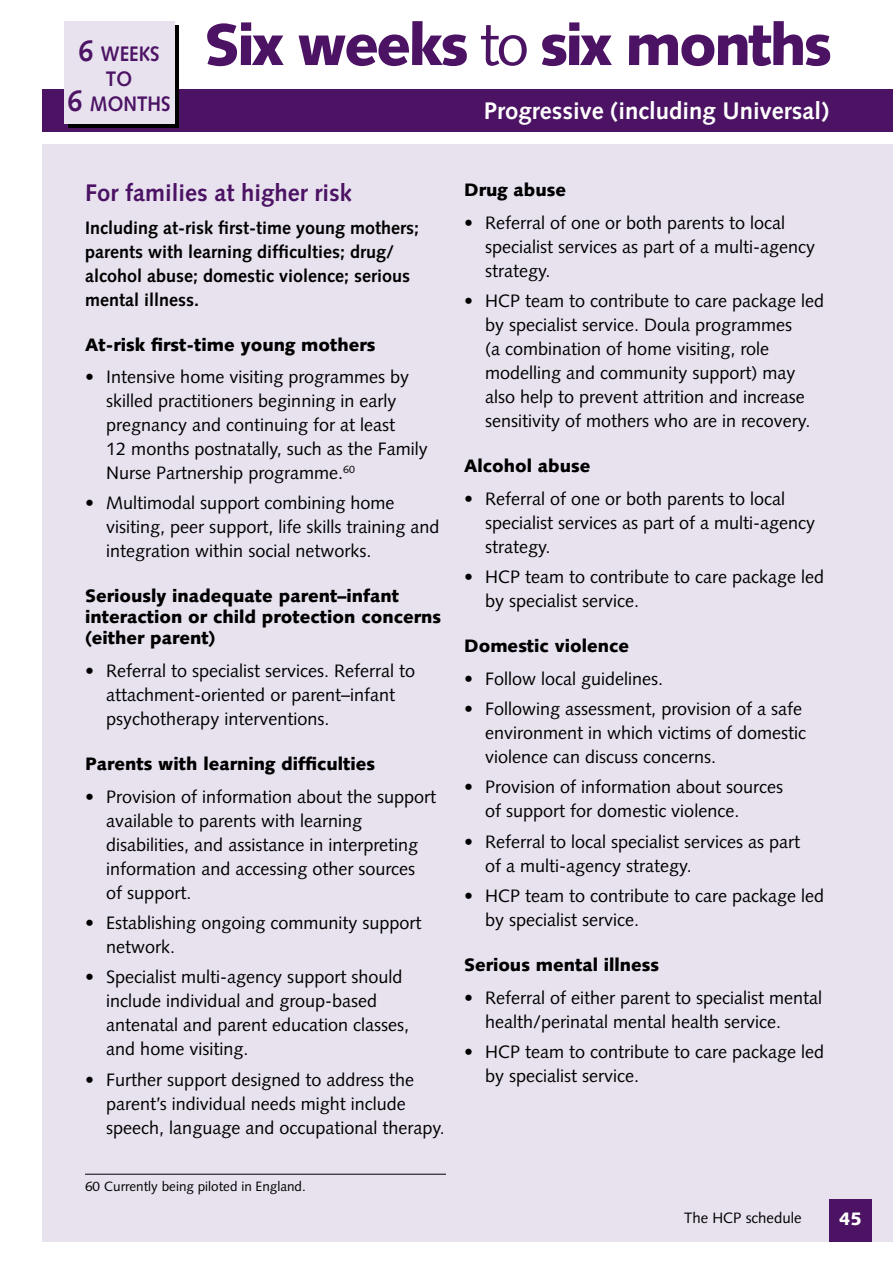
<style>
.page{position:relative;width:893px;height:1263px;background:#fff}
.page>*{position:absolute;margin:0;border:0;box-sizing:border-box;transform-origin:0 0}
.t1{font:900 58.5px "Syntax";letter-spacing:-.045em;color:#4c1364}
.t2{font:700 24px "Syntax";color:#fff}
.t3{font:700 24px "Syntax";color:#4c1364}
.t4{font:700 21px/25.2px "Syntax";color:#4c1364;text-align:center;scale:.9 1}
.t5{font:18px/24px "Syntax";color:#000}
.t6{font:900 18px/21px "Syntax";color:#000}
.t7{font:700 18px/24px "Syntax";color:#000}
.t8{font:900 18px "Syntax";color:#fff}
.t9{font:15px "Syntax";color:#000}
.t10{font:13.5px "Syntax";color:#000}
.s1{font-size:30px}
.s2{font-weight:400}
</style>
<div class="page">
<div style="left:43px;top:145px;width:849px;height:1097px;background:#e8e2ef"></div>
<hr style="left:85px;top:1174px;width:361px;height:1px;background:#000">
<div style="left:43px;top:89px;width:849px;height:43px;background:#4c1364"></div>
<svg style="left:68px;top:26px;width:111px;height:102px"></svg>
<div style="left:64px;top:21px;width:110px;height:102px;background:#e8e2ef"></div>
<div style="left:829px;top:1199px;width:43px;height:43px;background:#4c1364"></div>
<p class="t4" style="left:67px;top:41px;width:116px"><span class="s1">6</span> WEEKS<br>TO<br><span class="s1">6</span> MONTHS</p>
<h1 class="t1" style="left:204px;top:10px;width:629px">Six weeks <span class="s2">to</span> six months</h1>
<h2 class="t2" style="left:484px;top:97px;width:347px">Progressive (including Universal)</h2>
<h2 class="t3" style="left:85px;top:179px;width:268px">For families at higher risk</h2>
<p class="t7" style="left:85px;top:215px;width:335px">Including at-risk first-time young mothers; parents with learning difficulties; drug/ alcohol abuse; domestic violence; serious mental illness.</p>
<p class="t6" style="left:85px;top:334px;width:292px">At-risk first-time young mothers</p>
<p class="t5" style="left:106px;top:365px;width:323px;text-indent:-21px">• Intensive home visiting programmes by skilled practitioners beginning in early pregnancy and continuing for at least<br>12 months postnatally, such as the Family Nurse Partnership programme.<sup>60</sup></p>
<p class="t5" style="left:106px;top:491px;width:335px;text-indent:-21px">• Multimodal support combining home visiting, peer support, life skills training and integration within social networks.</p>
<p class="t6" style="left:85px;top:586px;width:357px">Seriously inadequate parent–infant interaction or child protection concerns (either parent)</p>
<p class="t5" style="left:106px;top:659px;width:310px;text-indent:-21px">• Referral to specialist services. Referral to attachment-oriented or parent–infant psychotherapy interventions.</p>
<p class="t6" style="left:85px;top:753px;width:292px">Parents with learning difficulties</p>
<p class="t5" style="left:106px;top:784px;width:331px;text-indent:-21px">• Provision of information about the support available to parents with learning disabilities, and assistance in interpreting information and accessing other sources<br>of support.</p>
<p class="t5" style="left:106px;top:911px;width:317px;text-indent:-21px">• Establishing ongoing community support network.</p>
<p class="t5" style="left:106px;top:965px;width:304px;text-indent:-21px">• Specialist multi-agency support should include individual and group-based antenatal and parent education classes, and home visiting.</p>
<p class="t5" style="left:106px;top:1067px;width:340px;text-indent:-21px">• Further support designed to address the parent’s individual needs might include speech, language and occupational therapy.</p>
<p class="t10" style="left:85px;top:1178px;width:222px">60 Currently being piloted in England.</p>
<p class="t6" style="left:464px;top:180px;width:104px">Drug abuse</p>
<p class="t5" style="left:485px;top:211px;width:332px;text-indent:-21px">• Referral of one or both parents to local specialist services as part of a multi-agency strategy.</p>
<p class="t5" style="left:485px;top:289px;width:340px;text-indent:-21px">• HCP team to contribute to care package led by specialist service. Doula programmes<br>(a combination of home visiting, role modelling and community support) may also help to prevent attrition and increase sensitivity of mothers who are in recovery.</p>
<p class="t6" style="left:464px;top:455px;width:128px">Alcohol abuse</p>
<p class="t5" style="left:485px;top:486px;width:332px;text-indent:-21px">• Referral of one or both parents to local specialist services as part of a multi-agency strategy.</p>
<p class="t5" style="left:485px;top:565px;width:340px;text-indent:-21px">• HCP team to contribute to care package led by specialist service.</p>
<p class="t6" style="left:464px;top:635px;width:167px">Domestic violence</p>
<p class="t5" style="left:464px;top:666px;width:201px">• Follow local guidelines.</p>
<p class="t5" style="left:485px;top:697px;width:322px;text-indent:-21px">• Following assessment, provision of a safe environment in which victims of domestic violence can discuss concerns.</p>
<p class="t5" style="left:485px;top:775px;width:299px;text-indent:-21px">• Provision of information about sources of support for domestic violence.</p>
<p class="t5" style="left:485px;top:829px;width:316px;text-indent:-21px">• Referral to local specialist services as part of a multi-agency strategy.</p>
<p class="t5" style="left:485px;top:884px;width:340px;text-indent:-21px">• HCP team to contribute to care package led by specialist service.</p>
<p class="t6" style="left:464px;top:954px;width:197px">Serious mental illness</p>
<p class="t5" style="left:485px;top:985px;width:338px;text-indent:-21px">• Referral of either parent to specialist mental health/perinatal mental health service.</p>
<p class="t5" style="left:485px;top:1040px;width:340px;text-indent:-21px">• HCP team to contribute to care package led by specialist service.</p>
<p class="t9" style="left:684px;top:1209px;width:119px">The HCP schedule</p>
<p class="t8" style="left:839px;top:1208px;width:25px">45</p>
</div>
